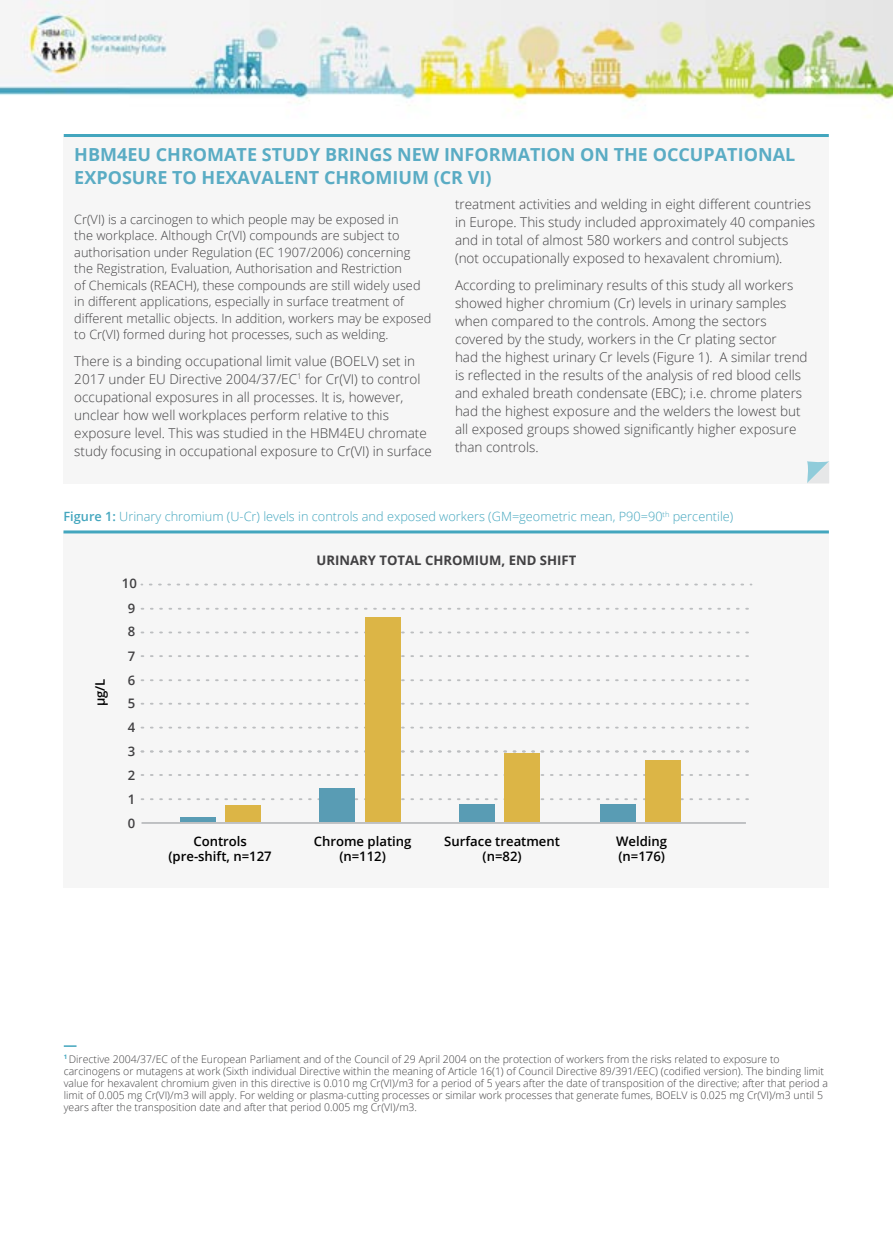
<style>
.page{position:relative;width:893px;height:1238px;background:#fff}
.page>*{position:absolute;margin:0;border:0;box-sizing:border-box;transform-origin:0 0}
.t1{font:700 18px/22.5px "Open Sans";color:#5aacc4}
.t2{font:300 13.5px/18px "Open Sans";color:#414042}
.t3{font:600 13.05px/15.8px "Open Sans";color:#000;text-align:center}
.t4{font:700 13.05px "Open Sans";color:#414042}
.t5{font:600 13.05px/24px "Open Sans";color:#414042}
.t6{font:300 12.75px/16.5px "Open Sans";color:#414042}
.t7{font:300 12.75px "Open Sans";color:#43a6be}
.t8{font:300 10.5px/12px "Open Sans";color:#414042}
.s1{font-weight:600}
</style>
<div class="page">
<div style="left:64px;top:532px;width:765px;height:355px;background:#f6f6f6"></div>
<img style="left:0;top:0;width:893px;height:110px">
<div style="left:64px;top:134px;width:765px;height:349px;background:#f6f6f6"></div>
<hr style="left:64px;top:134px;width:765px;height:3px;background:#43a6be">
<svg style="left:64px;top:1045px;width:13px;height:1px"></svg>
<svg style="left:150px;top:583px;width:602px;height:2px"></svg>
<svg style="left:142px;top:607px;width:607px;height:2px"></svg>
<svg style="left:142px;top:631px;width:607px;height:2px"></svg>
<svg style="left:142px;top:655px;width:607px;height:2px"></svg>
<svg style="left:142px;top:679px;width:607px;height:2px"></svg>
<svg style="left:142px;top:702px;width:607px;height:2px"></svg>
<svg style="left:142px;top:726px;width:607px;height:2px"></svg>
<svg style="left:142px;top:750px;width:607px;height:2px"></svg>
<svg style="left:142px;top:774px;width:607px;height:2px"></svg>
<svg style="left:142px;top:798px;width:607px;height:2px"></svg>
<hr style="left:142px;top:822px;width:604px;height:1px;background:#bcbec0">
<hr style="left:180px;top:817px;width:36px;height:4px;background:#599cb4">
<div style="left:225px;top:805px;width:36px;height:16px;background:#dcb546"></div>
<div style="left:319px;top:788px;width:36px;height:33px;background:#599cb4"></div>
<div style="left:365px;top:617px;width:36px;height:204px;background:#dcb546"></div>
<div style="left:459px;top:804px;width:36px;height:17px;background:#599cb4"></div>
<div style="left:504px;top:753px;width:36px;height:68px;background:#dcb546"></div>
<div style="left:600px;top:804px;width:36px;height:17px;background:#599cb4"></div>
<div style="left:645px;top:760px;width:36px;height:61px;background:#dcb546"></div>
<hr style="left:63px;top:530px;width:766px;height:3px;background:#43a6be">
<svg style="left:807px;top:461px;width:22px;height:22px"></svg>
<h1 class="t1" style="left:74px;top:143px;width:722px">HBM4EU CHROMATE STUDY BRINGS NEW INFORMATION ON THE OCCUPATIONAL<br>EXPOSURE TO HEXAVALENT CHROMIUM (CR VI)</h1>
<p class="t6" style="left:74px;top:210px;width:359px">Cr(VI) is a carcinogen to which people may be exposed in<br>the workplace. Although Cr(VI) compounds are subject to authorisation under Regulation (EC 1907/2006) concerning the Registration, Evaluation, Authorisation and Restriction<br>of Chemicals (REACH), these compounds are still widely used in different applications, especially in surface treatment of different metallic objects. In addition, workers may be exposed to Cr(VI) formed during hot processes, such as welding.</p>
<p class="t2" style="left:74px;top:351px;width:359px">There is a binding occupational limit value (BOELV) set in 2017 under EU Directive 2004/37/EC<sup>1</sup> for Cr(VI) to control occupational exposures in all processes. It is, however, unclear how well workplaces perform relative to this exposure level. This was studied in the HBM4EU chromate study focusing in occupational exposure to Cr(VI) in surface</p>
<p class="t2" style="left:455px;top:195px;width:362px">treatment activities and welding in eight different countries in Europe. This study included approximately 40 companies and in total of almost 580 workers and control subjects (not occupationally exposed to hexavalent chromium).</p>
<p class="t2" style="left:455px;top:275px;width:354px">According to preliminary results of this study all workers showed higher chromium (Cr) levels in urinary samples when compared to the controls. Among the sectors covered by the study, workers in the Cr plating sector<br>had the highest urinary Cr levels (Figure 1). A similar trend is reflected in the results of the analysis of red blood cells and exhaled breath condensate (EBC); i.e. chrome platers had the highest exposure and the welders the lowest but all exposed groups showed significantly higher exposure than controls.</p>
<p class="t7" style="left:63px;top:508px;width:671px"><span class="s1">Figure 1:</span> Urinary chromium (U-Cr) levels in controls and exposed workers (GM=geometric mean, P90=90<sup>th</sup> percentile)</p>
<p class="t4" style="left:317px;top:550px;width:261px">URINARY TOTAL CHROMIUM, END SHIFT</p>
<p class="t5" style="left:128px;top:596px;width:9px">9</p>
<p class="t5" style="left:122px;top:570px;width:16px">10</p>
<p class="t5" style="left:128px;top:618px;width:9px;line-height:25.5px">8<br>7</p>
<p class="t5" style="left:128px;top:669px;width:9px;line-height:22.5px">6<br>5</p>
<p class="t5" style="left:128px;top:714px;width:9px;text-align:justify">4<br>3<br>2<br>1<br>0</p>
<p class="t3" style="left:92px;top:706px;width:29px;rotate:-90deg">µg/L</p>
<p class="t3" style="left:168px;top:832px;width:105px">Controls (pre-shift, n=127</p>
<p class="t3" style="left:314px;top:832px;width:99px">Chrome plating (n=112)</p>
<p class="t3" style="left:444px;top:832px;width:117px">Surface treatment (n=82)</p>
<p class="t3" style="left:616px;top:832px;width:53px;text-align:left">Welding (n=176)</p>
<p class="t8" style="left:64px;top:1052px;width:766px"><sup>1</sup> Directive 2004/37/EC of the European Parliament and of the Council of 29 April 2004 on the protection of workers from the risks related to exposure to carcinogens or mutagens at work (Sixth individual Directive within the meaning of Article 16(1) of Council Directive 89/391/EEC) (codified version). The binding limit value for hexavalent chromium given in this directive is 0.010 mg Cr(VI)/m3 for a period of 5 years after the date of transposition of the directive; after that period a limit of 0.005 mg Cr(VI)/m3 will apply. For welding or plasma-cutting processes or similar work processes that generate fumes, BOELV is 0.025 mg Cr(VI)/m3 until 5 years after the transposition date and after that period 0.005 mg Cr(VI)/m3.</p>
</div>
